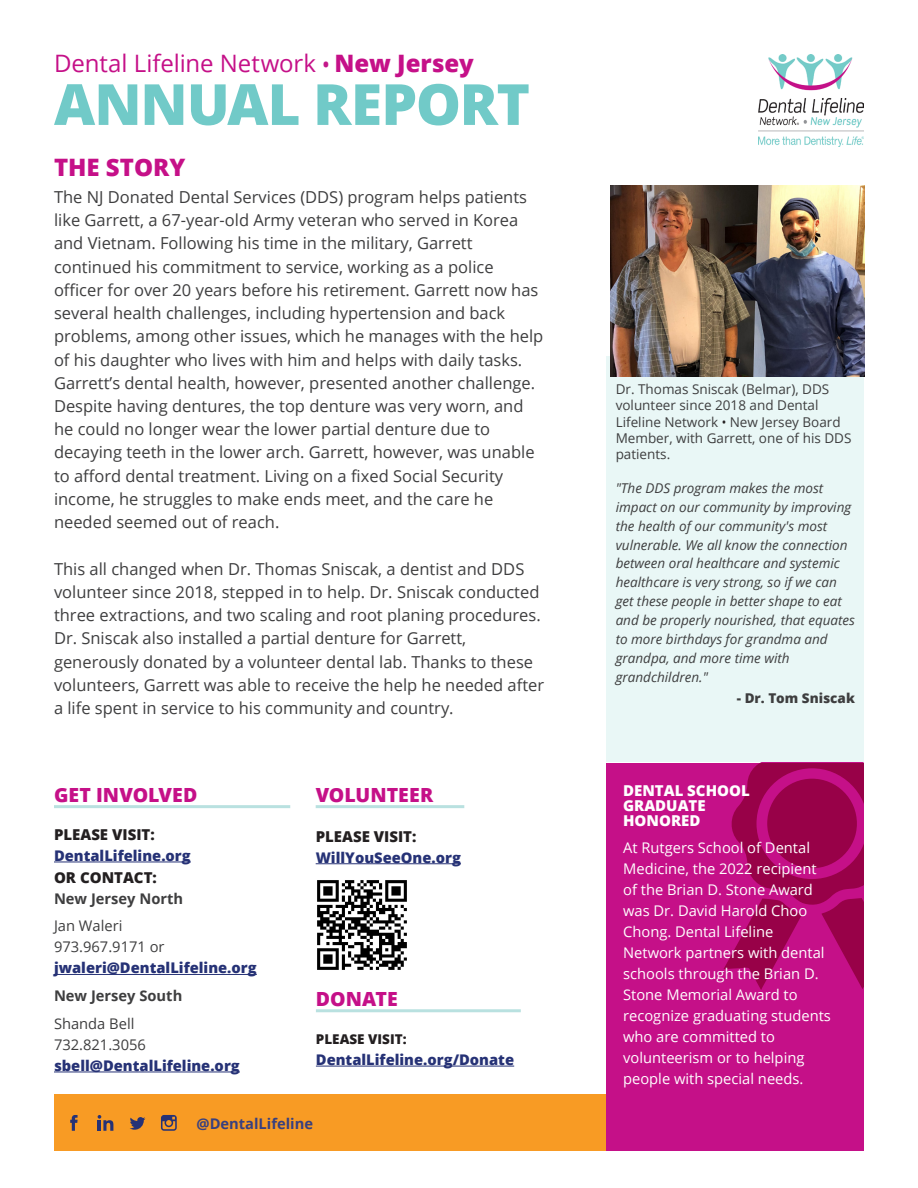
<style>
.page{position:relative;width:918px;height:1188px;background:#fff}
.page>*{position:absolute;margin:0;border:0;box-sizing:border-box;transform-origin:0 0}
.Body_copy{font:800 56.85px "Open Sans";letter-spacing:-.02em;color:#71cac8}
.Body_copy-2{font:24px "Open Sans";letter-spacing:-.005em;color:#c51088}
.Body_copy-3{font:800 24px "Open Sans";color:#c51088}
.Subhead_Underlined{font:800 19.5px "Open Sans";letter-spacing:.005em;color:#c51088}
.Body_copy-4{font:16.5px/23.2px "Open Sans";color:#3e3e3f}
.Sub_Subhead{font:800 15px "Open Sans";color:#231f20}
.Body_copy-5{font:800 15px/15px "Open Sans";color:#fff}
.Body_copy-6{font:14.7px/21px "Open Sans";color:#fff}
.Body_copy-7{font:800 14.7px/21px "Open Sans";color:#263276}
.Body_copy-8{font:700 14.7px "Open Sans";color:#3e3e3f}
.Body_copy-9{font:700 14.7px "Open Sans";color:#38407f}
.t1{font:italic 13.5px/18.9px "Open Sans";color:#3e3e3f}
.t2{font:13.5px/16.2px "Open Sans";color:#3e3e3f}
.t3{font:800 13.5px "Open Sans";color:#3e3e3f}
.Sub_Subhead-2{font:800 13.5px "Open Sans";color:#231f20}
.s1{font-weight:600;font-size:21px;color:#c31789}
.s2{font-weight:800}
.s3{font-weight:400;color:#3e3e3f}
.s4{color:#231f20}
</style>
<div class="page">
<div style="left:54px;top:1094px;width:552px;height:56px;background:#f89b24"></div>
<div style="left:606px;top:357px;width:258px;height:405px;background:#e9f7f6"></div>
<img style="left:611px;top:186px;width:253px;height:191px">
<hr style="left:316px;top:805px;width:148px;height:3px;background:#b9e1e0">
<hr style="left:316px;top:863px;width:145px;height:1px;background:#263276">
<hr style="left:54px;top:805px;width:236px;height:3px;background:#b9e1e0">
<hr style="left:54px;top:862px;width:137px;height:1px;background:#263276">
<hr style="left:54px;top:974px;width:203px;height:1px;background:#263276">
<hr style="left:54px;top:1072px;width:186px;height:1px;background:#263276">
<hr style="left:316px;top:1009px;width:205px;height:3px;background:#b9e1e0">
<hr style="left:316px;top:1066px;width:198px;height:1px;background:#263276">
<svg style="left:70px;top:1115px;width:8px;height:16px"></svg>
<svg style="left:98px;top:1115px;width:15px;height:16px"></svg>
<svg style="left:130px;top:1117px;width:15px;height:13px"></svg>
<svg style="left:161px;top:1115px;width:16px;height:16px"></svg>
<img style="left:758px;top:54px;width:106px;height:93px">
<div style="left:606px;top:763px;width:258px;height:387px;background:#c51088"></div>
<svg style="left:724px;top:763px;width:140px;height:227px"></svg>
<div style="left:767px;top:779px;width:90px;height:89px;background:#980148;border-radius:50%"></div>
<img style="left:317px;top:880px;width:90px;height:90px">
<p class="Body_copy-2" style="left:54px;top:47px;width:421px">Dental Lifeline Network <span class="s1">•</span> <span class="s2">New Jersey</span></p>
<p class="Body_copy" style="left:54px;top:61px;width:478px">ANNUAL REPORT</p>
<p class="Body_copy-3" style="left:54px;top:149px;width:133px">THE STORY</p>
<p class="Body_copy-4" style="left:54px;top:185px;width:491px">The NJ Donated Dental Services (DDS) program helps patients like Garrett, a 67-year-old Army veteran who served in Korea and Vietnam. Following his time in the military, Garrett continued his commitment to service, working as a police officer for over 20 years before his retirement. Garrett now has several health challenges, including hypertension and back problems, among other issues, which he manages with the help of his daughter who lives with him and helps with daily tasks.<br>Garrett’s dental health, however, presented another challenge.<br>Despite having dentures, the top denture was very worn, and he could no longer wear the lower partial denture due to decaying teeth in the lower arch. Garrett, however, was unable to afford dental treatment. Living on a fixed Social Security income, he struggles to make ends meet, and the care he needed seemed out of reach.</p>
<p class="Body_copy-4" style="left:54px;top:557px;width:492px">This all changed when Dr. Thomas Sniscak, a dentist and DDS volunteer since 2018, stepped in to help. Dr. Sniscak conducted three extractions, and two scaling and root planing procedures.<br>Dr. Sniscak also installed a partial denture for Garrett, generously donated by a volunteer dental lab. Thanks to these volunteers, Garrett was able to receive the help he needed after a life spent in service to his community and country.</p>
<p class="Subhead_Underlined" style="left:54px;top:780px;width:145px">GET INVOLVED</p>
<p class="Sub_Subhead" style="left:54px;top:823px;width:102px">PLEASE VISIT:</p>
<p class="Body_copy-7" style="left:54px;top:844px;width:138px">DentalLifeline.org</p>
<p class="Sub_Subhead" style="left:54px;top:866px;width:104px">OR CONTACT:</p>
<p class="Body_copy-8" style="left:54px;top:888px;width:131px">New Jersey North</p>
<p class="Body_copy-7" style="left:54px;top:915px;width:204px"><span class="s3">Jan Waleri<br>973.967.9171 or </span>jwaleri@DentalLifeline.org</p>
<p class="Body_copy-8" style="left:54px;top:985px;width:130px">New Jersey South</p>
<p class="Body_copy-7" style="left:54px;top:1012px;width:187px"><span class="s3">Shanda Bell<br>732.821.3056 </span>sbell@DentalLifeline.org</p>
<p class="Subhead_Underlined" style="left:316px;top:780px;width:119px">VOLUNTEER</p>
<p class="Sub_Subhead" style="left:316px;top:825px;width:102px">PLEASE VISIT:</p>
<p class="Body_copy-7" style="left:316px;top:846px;width:147px">WillYouSeeOne.org</p>
<p class="Subhead_Underlined" style="left:316px;top:984px;width:83px">DONATE</p>
<p class="Sub_Subhead-2" style="left:316px;top:1029px;width:92px">PLEASE VISIT:</p>
<p class="Body_copy-7" style="left:316px;top:1048px;width:200px">DentalLifeline.org/Donate</p>
<p class="Body_copy-9" style="left:196px;top:1114px;width:118px">@DentalLifeline</p>
<p class="t2" style="left:616px;top:381px;width:237px">Dr. Thomas Sniscak (Belmar), DDS volunteer since 2018 and Dental<br>Lifeline Network <span class="s4">•</span> New Jersey Board<br>Member, with Garrett, one of his DDS patients.</p>
<p class="t1" style="left:616px;top:478px;width:241px">"The DDS program makes the most impact on our community by improving the health of our community's most vulnerable. We all know the connection between oral healthcare and systemic healthcare is very strong, so if we can get these people in better shape to eat and be properly nourished, that equates to more birthdays for grandma and grandpa, and more time with grandchildren."</p>
<p class="t3" style="left:737px;top:687px;width:119px">- Dr. Tom Sniscak</p>
<p class="Body_copy-5" style="left:623px;top:782px;width:128px">DENTAL SCHOOL<br>GRADUATE<br>HONORED</p>
<p class="Body_copy-6" style="left:623px;top:837px;width:209px">At Rutgers School of Dental<br>Medicine, the 2022 recipient of the Brian D. Stone Award was Dr. David Harold Choo<br>Chong. Dental Lifeline<br>Network partners with dental schools through the Brian D.<br>Stone Memorial Award to recognize graduating students who are committed to volunteerism or to helping people with special needs.</p>
</div>
